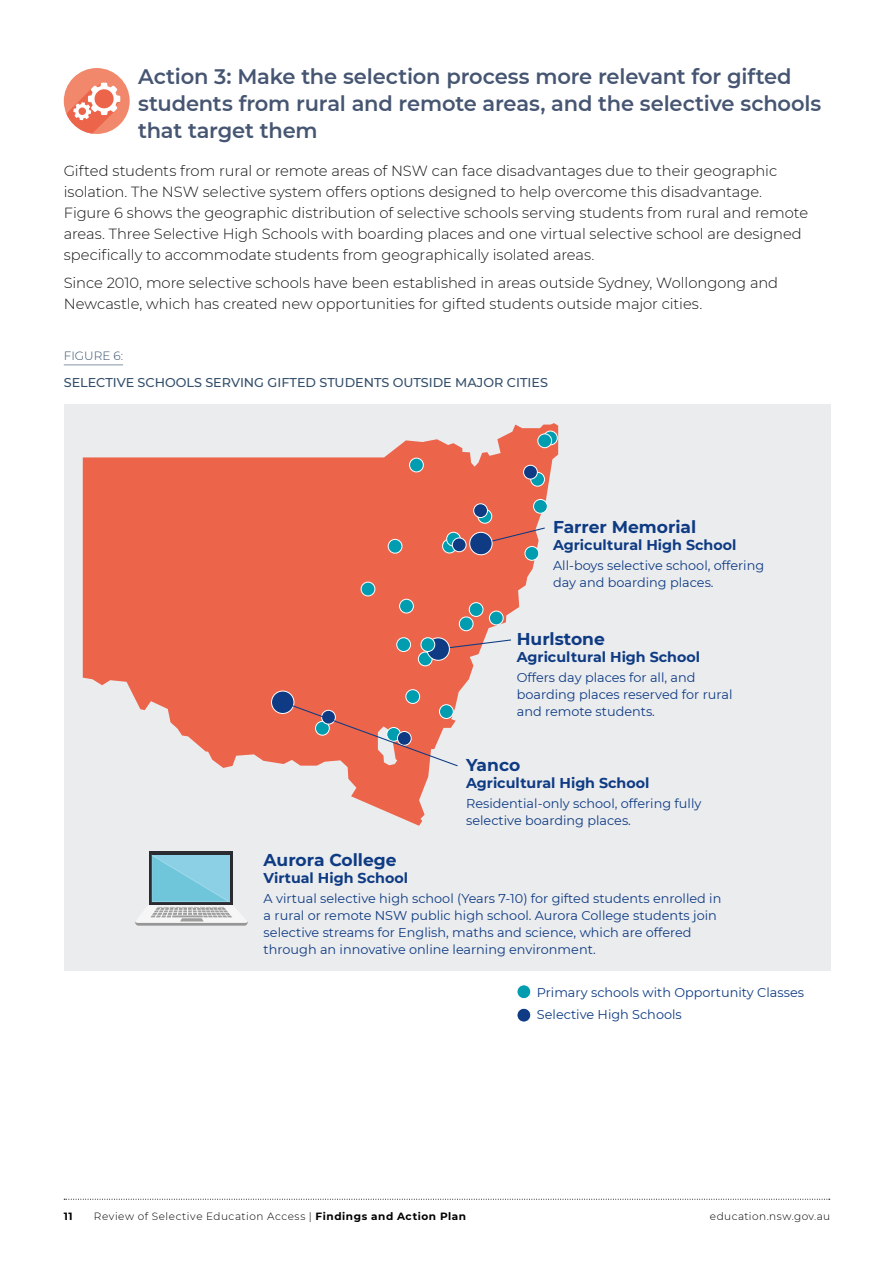
<style>
.page{position:relative;width:893px;height:1263px;background:#fff}
.page>*{position:absolute;margin:0;border:0;box-sizing:border-box;transform-origin:0 0}
.t1{font:600 21px/27px "Montserrat";letter-spacing:-.01em;color:#465672}
.t2{font:700 17.1px "Montserrat";color:#0e3b83}
.Main_Body{font:300 14.7px/21px "Montserrat";letter-spacing:-.005em;color:#131313}
.t3{font:700 14.25px "Montserrat";color:#0e3b83}
.t4{font:12.9px/17.1px "Montserrat";color:#0e3b83}
.Figure_headings_TITL{font:500 12.75px "Montserrat";color:#334f6b}
.Figure_headings{font:300 12px "Montserrat";color:#334f6b}
.t5{font:300 10.5px "Montserrat";letter-spacing:.05em;color:#000}
.t6{font:700 10.5px "Montserrat";color:#000}
.s1{font-weight:700}
</style>
<div class="page">
<svg style="left:64px;top:1199px;width:766px;height:1px"></svg>
<div style="left:64px;top:404px;width:766px;height:567px;background:#ebecee"></div>
<hr style="left:64px;top:365px;width:59px;height:1px;background:#8795a6">
<svg style="left:83px;top:423px;width:475px;height:403px;fill:#ec644a"></svg>
<div style="left:149px;top:852px;width:83px;height:53px;background:#2b2c31"></div>
<svg style="left:135px;top:854px;width:113px;height:72px"></svg>
<div style="left:410px;top:458px;width:13px;height:14px;background:#009db1;border-radius:50%"></div>
<div style="left:409px;top:458px;width:15px;height:14px;border:1px solid #fff;border-radius:50%"></div>
<svg style="left:543px;top:431px;width:14px;height:14px"></svg>
<div style="left:543px;top:431px;width:15px;height:14px;border:1px solid #fff;border-radius:50%"></div>
<div style="left:538px;top:434px;width:14px;height:14px;background:#009db1;border-radius:50%"></div>
<div style="left:537px;top:434px;width:15px;height:14px;border:1px solid #fff;border-radius:50%"></div>
<div style="left:388px;top:539px;width:14px;height:14px;background:#009db1;border-radius:50%"></div>
<div style="left:388px;top:539px;width:14px;height:14px;border:1px solid #fff;border-radius:50%"></div>
<svg style="left:443px;top:539px;width:13px;height:14px"></svg>
<div style="left:442px;top:539px;width:15px;height:14px;border:1px solid #fff;border-radius:50%"></div>
<div style="left:361px;top:582px;width:14px;height:14px;background:#009db1;border-radius:50%"></div>
<div style="left:361px;top:582px;width:14px;height:14px;border:1px solid #fff;border-radius:50%"></div>
<div style="left:406px;top:690px;width:14px;height:13px;background:#009db1;border-radius:50%"></div>
<div style="left:405px;top:689px;width:15px;height:15px;border:1px solid #fff;border-radius:50%"></div>
<div style="left:531px;top:472px;width:13px;height:14px;background:#009db1;border-radius:50%"></div>
<div style="left:530px;top:472px;width:15px;height:14px;border:1px solid #fff;border-radius:50%"></div>
<div style="left:524px;top:465px;width:13px;height:14px;background:#0e3b83;border-radius:50%"></div>
<div style="left:523px;top:465px;width:15px;height:14px;border:1px solid #fff;border-radius:50%"></div>
<svg style="left:447px;top:532px;width:13px;height:14px"></svg>
<div style="left:446px;top:532px;width:15px;height:14px;border:1px solid #fff;border-radius:50%"></div>
<div style="left:452px;top:538px;width:14px;height:14px;background:#0e3b83;border-radius:50%"></div>
<div style="left:452px;top:538px;width:14px;height:14px;border:1px solid #fff;border-radius:50%"></div>
<div style="left:400px;top:599px;width:13px;height:14px;background:#009db1;border-radius:50%"></div>
<div style="left:399px;top:599px;width:15px;height:14px;border:1px solid #fff;border-radius:50%"></div>
<div style="left:489px;top:611px;width:14px;height:14px;background:#009db1;border-radius:50%"></div>
<div style="left:489px;top:611px;width:15px;height:14px;border:1px solid #fff;border-radius:50%"></div>
<div style="left:459px;top:617px;width:14px;height:14px;background:#009db1;border-radius:50%"></div>
<div style="left:459px;top:617px;width:14px;height:14px;border:1px solid #fff;border-radius:50%"></div>
<div style="left:469px;top:603px;width:14px;height:13px;background:#009db1;border-radius:50%"></div>
<div style="left:469px;top:602px;width:14px;height:15px;border:1px solid #fff;border-radius:50%"></div>
<div style="left:397px;top:638px;width:14px;height:13px;background:#009db1;border-radius:50%"></div>
<div style="left:396px;top:637px;width:15px;height:15px;border:1px solid #fff;border-radius:50%"></div>
<div style="left:418px;top:652px;width:14px;height:14px;background:#009db1;border-radius:50%"></div>
<div style="left:418px;top:652px;width:14px;height:14px;border:1px solid #fff;border-radius:50%"></div>
<div style="left:525px;top:546px;width:14px;height:14px;background:#009db1;border-radius:50%"></div>
<div style="left:525px;top:546px;width:14px;height:15px;border:1px solid #fff;border-radius:50%"></div>
<div style="left:534px;top:499px;width:13px;height:14px;background:#009db1;border-radius:50%"></div>
<div style="left:533px;top:499px;width:15px;height:15px;border:1px solid #fff;border-radius:50%"></div>
<svg style="left:478px;top:509px;width:14px;height:14px"></svg>
<div style="left:478px;top:509px;width:14px;height:15px;border:1px solid #fff;border-radius:50%"></div>
<div style="left:474px;top:504px;width:13px;height:13px;background:#0e3b83;border-radius:50%"></div>
<div style="left:473px;top:503px;width:15px;height:15px;border:1px solid #fff;border-radius:50%"></div>
<div style="left:517px;top:985px;width:14px;height:14px;background:#009db1;border-radius:50%"></div>
<div style="left:517px;top:984px;width:14px;height:15px;border:1px solid #fff;border-radius:50%"></div>
<div style="left:517px;top:1008px;width:14px;height:14px;background:#0e3b83;border-radius:50%"></div>
<div style="left:517px;top:1008px;width:14px;height:14px;border:1px solid #fff;border-radius:50%"></div>
<svg style="left:444px;top:639px;width:68px;height:11px"></svg>
<svg style="left:484px;top:527px;width:62px;height:17px"></svg>
<div style="left:470px;top:532px;width:22px;height:23px;background:#0e3b83;border-radius:50%"></div>
<div style="left:469px;top:532px;width:23px;height:23px;border:1px solid #fff;border-radius:50%"></div>
<div style="left:427px;top:638px;width:22px;height:22px;background:#0e3b83;border-radius:50%"></div>
<div style="left:427px;top:637px;width:23px;height:24px;border:1px solid #fff;border-radius:50%"></div>
<div style="left:421px;top:638px;width:14px;height:13px;background:#009db1;border-radius:50%"></div>
<div style="left:421px;top:637px;width:14px;height:15px;border:1px solid #fff;border-radius:50%"></div>
<div style="left:272px;top:691px;width:22px;height:22px;background:#0e3b83;border-radius:50%"></div>
<div style="left:271px;top:691px;width:23px;height:23px;border:1px solid #fff;border-radius:50%"></div>
<svg style="left:284px;top:702px;width:175px;height:65px"></svg>
<svg style="left:64px;top:68px;width:66px;height:66px"></svg>
<h1 class="t1" style="left:138px;top:62px;width:685px">Action 3: Make the selection process more relevant for gifted students from rural and remote areas, and the selective schools that target them</h1>
<p class="Main_Body" style="left:64px;top:160px;width:746px">Gifted students from rural or remote areas of NSW can face disadvantages due to their geographic isolation. The NSW selective system offers options designed to help overcome this disadvantage.<br>Figure 6 shows the geographic distribution of selective schools serving students from rural and remote areas. Three Selective High Schools with boarding places and one virtual selective school are designed specifically to accommodate students from geographically isolated areas.</p>
<p class="Main_Body" style="left:64px;top:271px;width:716px">Since 2010, more selective schools have been established in areas outside Sydney, Wollongong and<br>Newcastle, which has created new opportunities for gifted students outside major cities.</p>
<p class="Figure_headings" style="left:64px;top:348px;width:61px">FIGURE 6:</p>
<p class="Figure_headings_TITL" style="left:64px;top:373px;width:486px">SELECTIVE SCHOOLS SERVING GIFTED STUDENTS OUTSIDE MAJOR CITIES</p>
<p class="t2" style="left:553px;top:515px;width:145px">Farrer Memorial</p>
<p class="t3" style="left:553px;top:535px;width:185px">Agricultural High School</p>
<p class="t4" style="left:553px;top:557px;width:213px">All-boys selective school, offering day and boarding places.</p>
<p class="t2" style="left:517px;top:627px;width:90px">Hurlstone</p>
<p class="t3" style="left:517px;top:647px;width:185px">Agricultural High School</p>
<p class="t4" style="left:517px;top:669px;width:217px">Offers day places for all, and boarding places reserved for rural and remote students.</p>
<p class="t2" style="left:466px;top:752px;width:56px">Yanco</p>
<p class="t3" style="left:466px;top:772px;width:185px">Agricultural High School</p>
<p class="t4" style="left:466px;top:794px;width:237px">Residential-only school, offering fully selective boarding places.</p>
<p class="t2" style="left:264px;top:847px;width:134px">Aurora College</p>
<p class="t3" style="left:264px;top:868px;width:146px">Virtual High School</p>
<p class="t4" style="left:264px;top:889px;width:459px">A virtual selective high school (Years 7-10) for gifted students enrolled in a rural or remote NSW public high school. Aurora College students join selective streams for English, maths and science, which are offered through an innovative online learning environment.</p>
<p class="t4" style="left:537px;top:980px;width:269px;line-height:22.8px">Primary schools with Opportunity Classes<br>Selective High Schools</p>
<p class="t6" style="left:64px;top:1209px;width:10px">11</p>
<p class="t5" style="left:94px;top:1209px;width:374px">Review of Selective Education Access | <span class="s1">Findings and Action Plan</span></p>
<p class="t5" style="left:710px;top:1209px;width:122px">education.nsw.gov.au</p>
</div>
